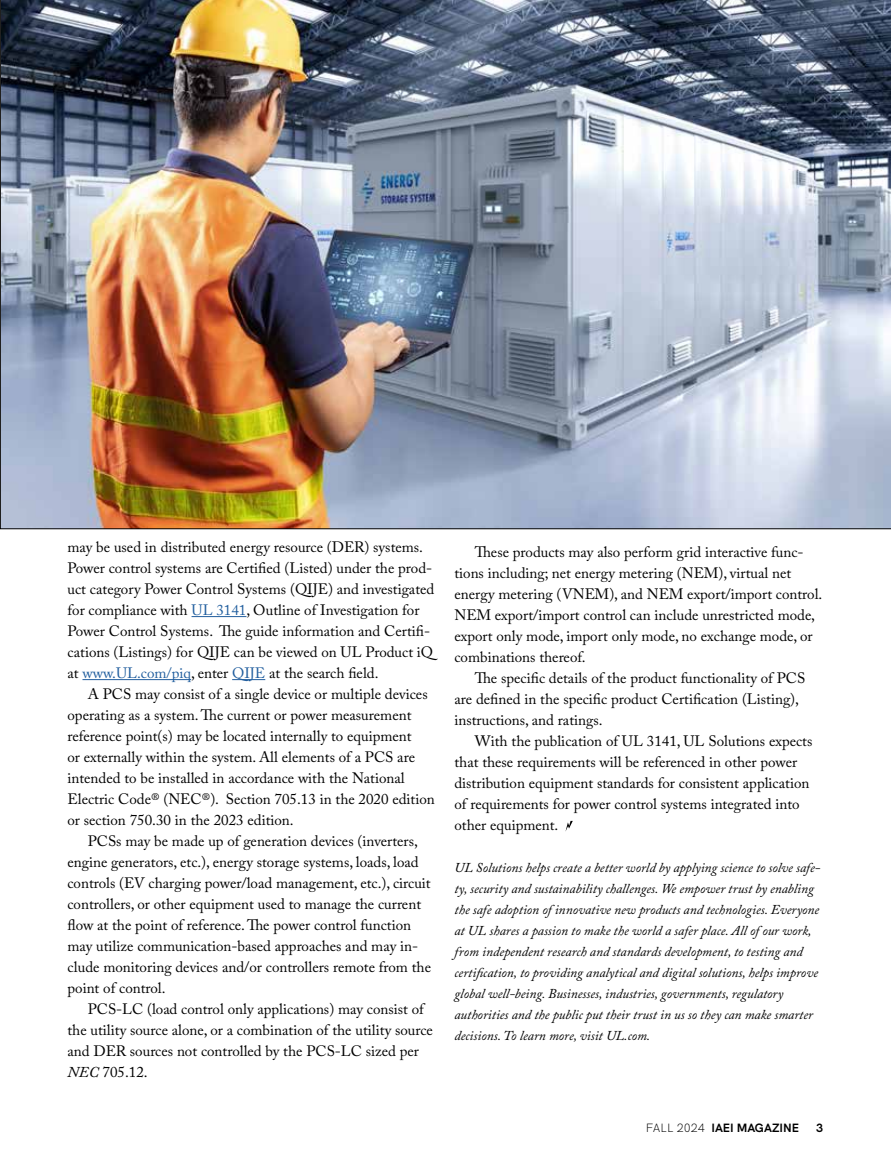
<style>
.page{position:relative;width:891px;height:1175px;background:#fff}
.page>*{position:absolute;margin:0;border:0;box-sizing:border-box;transform-origin:0 0}
.t1{font:15px/21px "Adobe Caslon Pro";color:#000}
.t2{font:italic 13.5px/21px "Adobe Caslon Pro";color:#000}
.t3{font:700 12px "HK Grotesk";color:#000}
.s1{color:#215e9e}
.s2{font-style:italic}
.s3{font-weight:300}
</style>
<div class="page">
<hr style="left:192px;top:616px;width:54px;height:1px;background:#215e9e">
<hr style="left:82px;top:679px;width:109px;height:1px;background:#215e9e">
<hr style="left:232px;top:679px;width:33px;height:1px;background:#215e9e">
<svg style="left:565px;top:821px;width:8px;height:10px"></svg>
<img style="left:0;top:0;width:891px;height:529px">
<p class="t1" style="left:68px;top:536px;width:368px">may be used in distributed energy resource (DER) systems.<br>Power control systems are Certified (Listed) under the prod&shy;uct category Power Control Systems (QIJE) and investigated for compliance with <span class="s1">UL 3141</span>, Outline of Investigation for Power Control Systems. The guide information and Certifi&shy;cations (Listings) for QIJE can be viewed on UL Product iQ at <span class="s1">www.UL.com/piq</span>, enter <span class="s1">QIJE</span> at the search field.</p>
<p class="t1" style="left:68px;top:683px;width:369px;text-indent:20px">A PCS may consist of a single device or multiple devices operating as a system. The current or power measurement reference point(s) may be located internally to equipment<br>or externally within the system. All elements of a PCS are intended to be installed in accordance with the National Electric Code® (NEC®). Section 705.13 in the 2020 edition or section 750.30 in the 2023 edition.</p>
<p class="t1" style="left:68px;top:830px;width:365px;text-indent:20px">PCSs may be made up of generation devices (inverters, engine generators, etc.), energy storage systems, loads, load controls (EV charging power/load management, etc.), circuit controllers, or other equipment used to manage the current flow at the point of reference. The power control function may utilize communication-based approaches and may in&shy;clude monitoring devices and/or controllers remote from the point of control.</p>
<p class="t1" style="left:68px;top:998px;width:367px;text-indent:20px">PCS-LC (load control only applications) may consist of the utility source alone, or a combination of the utility source and DER sources not controlled by the PCS-LC sized per <span class="s2">NEC</span> 705.12.</p>
<p class="t1" style="left:454px;top:541px;width:369px;text-indent:20px">These products may also perform grid interactive func&shy;tions including; net energy metering (NEM), virtual net energy metering (VNEM), and NEM export/import control.<br>NEM export/import control can include unrestricted mode, export only mode, import only mode, no exchange mode, or combinations thereof.</p>
<p class="t1" style="left:454px;top:667px;width:352px;text-indent:20px">The specific details of the product functionality of PCS are defined in the specific product Certification (Listing), instructions, and ratings.</p>
<p class="t1" style="left:454px;top:730px;width:359px;text-indent:20px">With the publication of UL 3141, UL Solutions expects that these requirements will be referenced in other power distribution equipment standards for consistent application of requirements for power control systems integrated into other equipment.</p>
<p class="t2" style="left:454px;top:857px;width:367px">UL Solutions helps create a better world by applying science to solve safe&shy;ty, security and sustainability challenges. We empower trust by enabling the safe adoption of innovative new products and technologies. Everyone at UL shares a passion to make the world a safer place. All of our work, from independent research and standards development, to testing and certification, to providing analytical and digital solutions, helps improve global well-being. Businesses, industries, governments, regulatory authorities and the public put their trust in us so they can make smarter decisions. To learn more, visit UL.com.</p>
<p class="t3" style="left:646px;top:1118px;width:155px"><span class="s3">FALL 2024</span> IAEI MAGAZINE</p>
<p class="t3" style="left:816px;top:1118px;width:9px">3</p>
</div>
